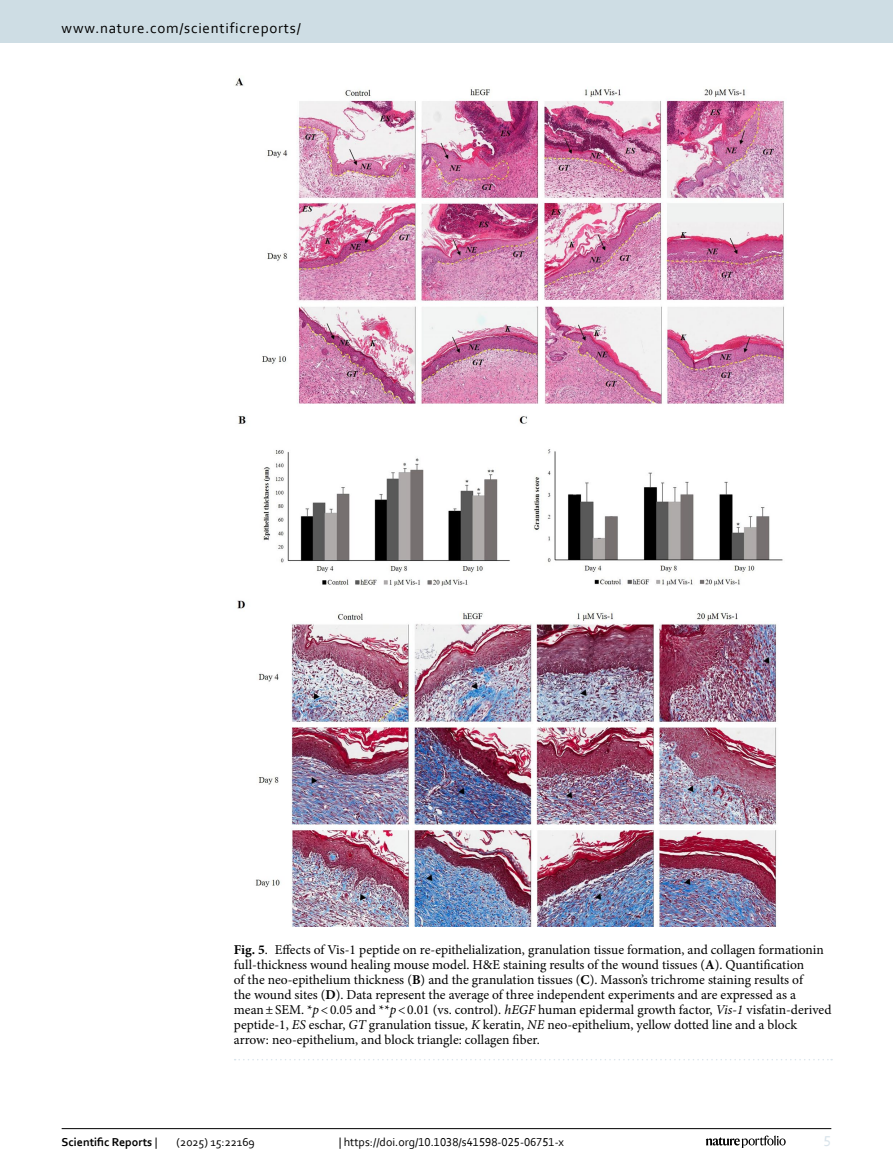
<style>
.page{position:relative;width:893px;height:1174px;background:#fff}
.page>*{position:absolute;margin:0;border:0;box-sizing:border-box;transform-origin:0 0}
.t1{font:15px "Corbel";letter-spacing:.05em;color:#000}
.t2{font:15px "Corbel";color:#d9e4eb}
.Figure_Caption{font:13.5px/15px "Minion Pro";color:#000}
.t3{font:12px "Corbel";color:#000}
.t4{font:700 12px "Corbel";color:#000}
.s1{font-weight:700}
.s2{font-style:italic}
.s3{font-weight:400}
</style>
<div class="page">
<img style="left:235px;top:78px;width:549px;height:848px">
<svg style="left:235px;top:1059px;width:597px;height:1px"></svg>
<hr style="left:62px;top:1128px;width:769px;height:1px;background:#000">
<svg style="left:706px;top:1135px;width:80px;height:12px"></svg>
<div style="left:0;top:0;width:893px;height:43px;background:#cedde4"></div>
<p class="t1" style="left:62px;top:18px;width:241px">www.nature.com/scientificreports/</p>
<p class="Figure_Caption" style="left:234px;top:942px;width:599px"><span class="s1">Fig. 5</span>. Effects of Vis-1 peptide on re-epithelialization, granulation tissue formation, and collagen formationin full-thickness wound healing mouse model. H&amp;E staining results of the wound tissues (<span class="s1">A</span>). Quantification<br>of the neo-epithelium thickness (<span class="s1">B</span>) and the granulation tissues (<span class="s1">C</span>). Masson’s trichrome staining results of<br>the wound sites (<span class="s1">D</span>). Data represent the average of three independent experiments and are expressed as a mean±SEM. *<span class="s2">p</span>&lt;0.05 and **<span class="s2">p</span>&lt;0.01 (vs. control). <span class="s2">hEGF</span> human epidermal growth factor, <span class="s2">Vis-1</span> visfatin-derived peptide-1, <span class="s2">ES</span> eschar, <span class="s2">GT</span> granulation tissue, <span class="s2">K</span> keratin, <span class="s2">NE</span> neo-epithelium, yellow dotted line and a block arrow: neo-epithelium, and block triangle: collagen fiber.</p>
<p class="t4" style="left:62px;top:1134px;width:97px">Scientific Reports <span class="s3">|</span></p>
<p class="t3" style="left:177px;top:1134px;width:80px">(2025) 15:22169</p>
<p class="t3" style="left:339px;top:1134px;width:227px">| https://doi.org/10.1038/s41598-025-06751-x</p>
<p class="t2" style="left:824px;top:1132px;width:9px">5</p>
</div>
